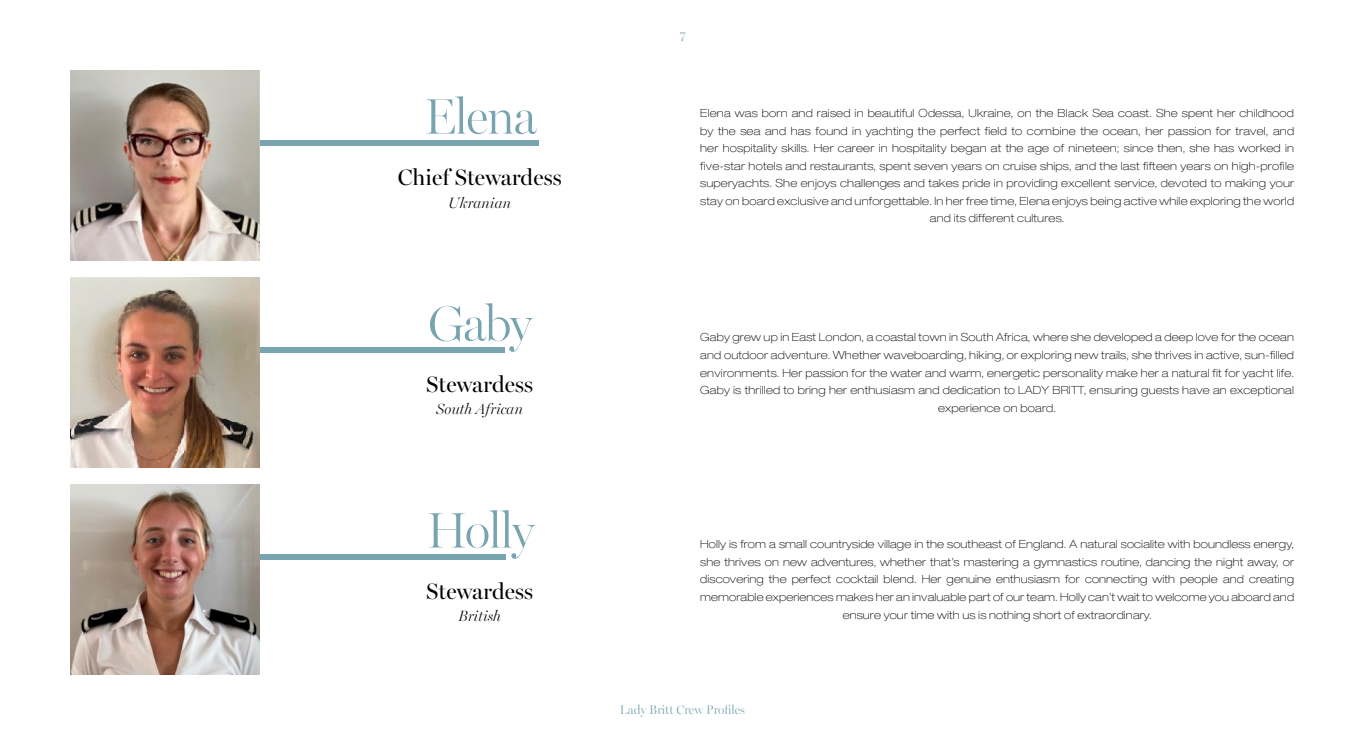
<style>
.page{position:relative;width:1365px;height:745px;background:#fff}
.page>*{position:absolute;margin:0;border:0;box-sizing:border-box;transform-origin:0 0}
.t1{font:300 50px "Miller Banner";letter-spacing:-.03em;color:#78a4b0}
.t2{font:22.5px "Miller Banner";color:#000}
.t3{font:italic 300 15px "Miller Banner";color:#000}
.t4{font:300 12.5px "Miller Banner";color:#78a4b0}
.t5{font:100 expanded 11.25px/17.5px "Helvetica Neue LT Std";letter-spacing:.02em;color:#000;text-align:center}
</style>
<div class="page">
<div style="left:244px;top:347px;width:260px;height:5px;background:#78a4b0"></div>
<div style="left:148px;top:140px;width:390px;height:5px;background:#78a4b0"></div>
<img style="left:71px;top:71px;width:189px;height:189px">
<div style="left:244px;top:553px;width:261px;height:6px;background:#78a4b0"></div>
<img style="left:71px;top:484px;width:189px;height:189px">
<img style="left:71px;top:278px;width:189px;height:189px">
<h1 class="t1" style="left:423px;top:86px;width:114px">Elena</h1>
<h2 class="t2" style="left:398px;top:164px;width:165px">Chief Stewardess</h2>
<h3 class="t3" style="left:448px;top:193px;width:65px">Ukranian</h3>
<h1 class="t1" style="left:428px;top:293px;width:105px">Gaby</h1>
<h2 class="t2" style="left:426px;top:370px;width:108px">Stewardess</h2>
<h3 class="t3" style="left:436px;top:400px;width:88px">South African</h3>
<h1 class="t1" style="left:426px;top:500px;width:110px">Holly</h1>
<h2 class="t2" style="left:426px;top:577px;width:108px">Stewardess</h2>
<h3 class="t3" style="left:458px;top:607px;width:44px">British</h3>
<p class="t4" style="left:679px;top:28px;width:8px">7</p>
<p class="t5" style="left:700px;top:104px;width:595px">Elena was born and raised in beautiful Odessa, Ukraine, on the Black Sea coast. She spent her childhood by the sea and has found in yachting the perfect field to combine the ocean, her passion for travel, and her hospitality skills. Her career in hospitality began at the age of nineteen; since then, she has worked in five-star hotels and restaurants, spent seven years on cruise ships, and the last fifteen years on high-profile superyachts. She enjoys challenges and takes pride in providing excellent service, devoted to making your stay on board exclusive and unforgettable. In her free time, Elena enjoys being active while exploring the world and its different cultures.</p>
<p class="t5" style="left:700px;top:328px;width:595px">Gaby grew up in East London, a coastal town in South Africa, where she developed a deep love for the ocean and outdoor adventure. Whether waveboarding, hiking, or exploring new trails, she thrives in active, sun-filled environments. Her passion for the water and warm, energetic personality make her a natural fit for yacht life.<br>Gaby is thrilled to bring her enthusiasm and dedication to LADY BRITT, ensuring guests have an exceptional experience on board.</p>
<p class="t5" style="left:700px;top:535px;width:595px">Holly is from a small countryside village in the southeast of England. A natural socialite with boundless energy, she thrives on new adventures, whether that’s mastering a gymnastics routine, dancing the night away, or discovering the perfect cocktail blend. Her genuine enthusiasm for connecting with people and creating memorable experiences makes her an invaluable part of our team. Holly can’t wait to welcome you aboard and ensure your time with us is nothing short of extraordinary.</p>
<p class="t4" style="left:620px;top:702px;width:127px">Lady Britt Crew Profiles</p>
</div>
